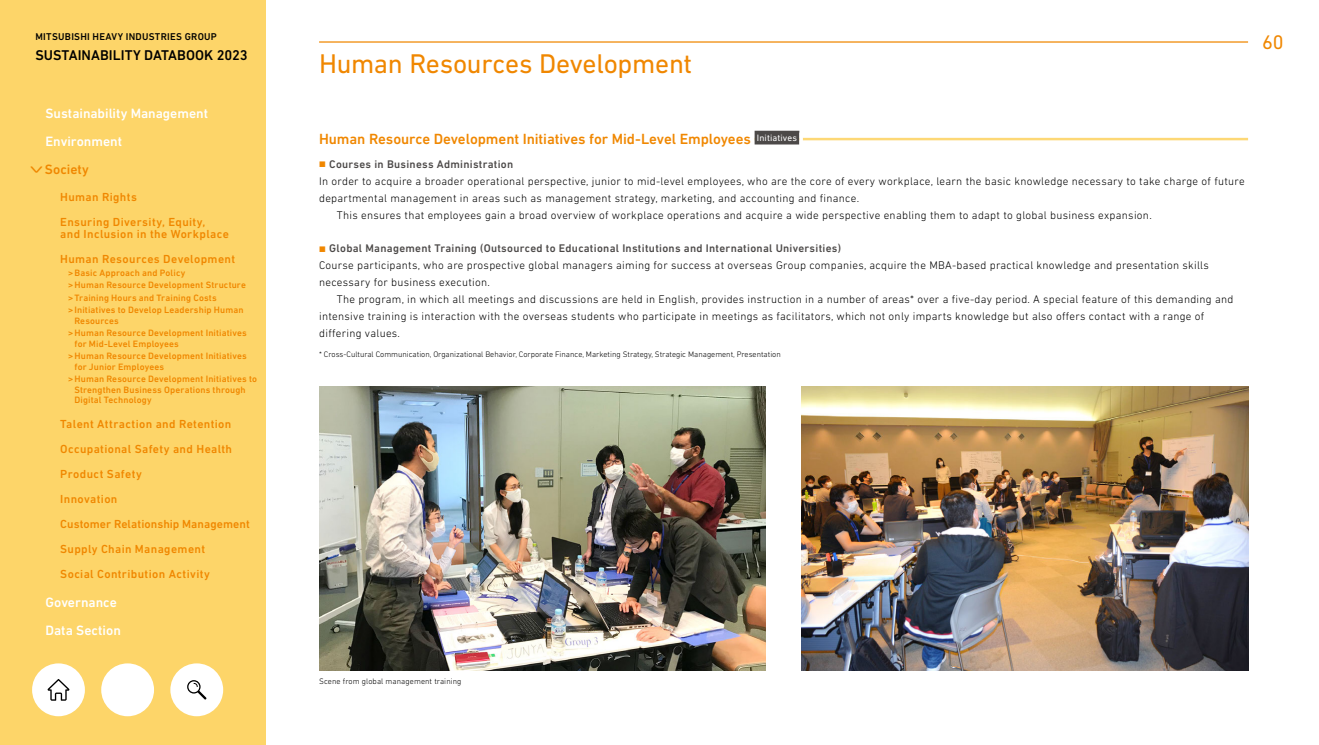
<style>
.page{position:relative;width:1319px;height:745px;background:#fff}
.page>*{position:absolute;margin:0;border:0;box-sizing:border-box;transform-origin:0 0}
.t1{font:27.5px "DIN Next LT Pro";letter-spacing:-.01em;color:#f08700}
.t2{font:20px "DIN Next LT Pro";color:#f08700}
.t3{font:500 15px "DIN Next LT Pro";letter-spacing:-.005em;color:#f08700}
.t4{font:500 14.38px "DIN Next LT Pro";color:#000}
.t5{font:500 13.75px/27.5px "DIN Next LT Pro";color:#fff}
.t6{font:500 13.75px "DIN Next LT Pro";color:#f08700}
.t7{font:500 11.88px/24.9px "DIN Next LT Pro";letter-spacing:.03em;color:#f08700}
.t8{font:300 11.25px/16.9px "DIN Next LT Pro";letter-spacing:.025em;color:#000}
.t9{font:500 11.25px "DIN Next LT Pro";letter-spacing:.025em;color:#4c4948}
.t10{font:500 10px "DIN Next LT Pro";letter-spacing:.025em;color:#000}
.t11{font:500 9.38px/12.4px "DIN Next LT Pro";letter-spacing:.015em;color:#f08700}
.t12{font:300 8.12px "DIN Next LT Pro";color:#000}
.s1{font-family:"Hira Maru Pro W4";font-weight:400}
.s2{font-family:"Hiragino UD Sans F Std W3";font-weight:400;font-size:7.25px;color:#f08700}
.s3{font-weight:500;color:#4c4948}
</style>
<div class="page">
<div style="left:0;top:0;width:266px;height:744px;background:#fdd569"></div>
<div style="left:32px;top:663px;width:53px;height:52px;background:#fff;border-radius:50%"></div>
<div style="left:170px;top:663px;width:53px;height:52px;background:#fff;border-radius:50%"></div>
<div style="left:101px;top:663px;width:53px;height:52px;background:#fff;border-radius:50%"></div>
<svg style="left:48px;top:679px;width:21px;height:21px"></svg>
<svg style="left:187px;top:680px;width:19px;height:19px"></svg>
<hr style="left:319px;top:41px;width:928px;height:2px;background:#f08700">
<hr style="left:319px;top:138px;width:928px;height:2px;background:#fdd876">
<div style="left:319px;top:132px;width:435px;height:13px;background:#fff"></div>
<div style="left:754px;top:131px;width:45px;height:13px;background:#4c4948"></div>
<svg style="left:799px;top:132px;width:3px;height:13px"></svg>
<img style="left:801px;top:386px;width:446px;height:284px">
<img style="left:319px;top:386px;width:446px;height:284px">
<p class="t10" style="left:35px;top:31px;width:183px">MITSUBISHI HEAVY INDUSTRIES GROUP</p>
<p class="t4" style="left:35px;top:47px;width:214px">SUSTAINABILITY DATABOOK 2023</p>
<h1 class="t1" style="left:319px;top:47px;width:374px">Human Resources Development</h1>
<p class="t5" style="left:46px;top:99px;width:164px">Sustainability Management<br>Environment</p>
<p class="t6" style="left:28px;top:161px;width:62px"><span class="s1">&gt;</span>Society</p>
<p class="t7" style="left:60px;top:184px;width:147px">Human Rights<br>Ensuring Diversity, Equity,</p>
<p class="t7" style="left:60px;top:222px;width:176px">and Inclusion in the Workplace<br>Human Resources Development</p>
<p class="t11" style="left:68px;top:266px;width:179px">&gt;Basic Approach and Policy<br>&gt;Human Resource Development Structure &gt;Training Hours and Training Costs &gt;Initiatives to Develop Leadership Human</p>
<p class="t11" style="left:68px;top:314px;width:180px;text-indent:6px">Resources<br>&gt;Human Resource Development Initiatives</p>
<p class="t11" style="left:68px;top:337px;width:180px;text-indent:6px">for Mid-Level Employees<br>&gt;Human Resource Development Initiatives</p>
<p class="t11" style="left:68px;top:360px;width:190px;text-indent:6px">for Junior Employees<br>&gt;Human Resource Development Initiatives to</p>
<p class="t11" style="left:74px;top:384px;width:173px;line-height:10.6px">Strengthen Business Operations through<br>Digital Technology</p>
<p class="t7" style="left:60px;top:411px;width:191px">Talent Attraction and Retention<br>Occupational Safety and Health<br>Product Safety<br>Innovation<br>Customer Relationship Management<br>Supply Chain Management<br>Social Contribution Activity</p>
<p class="t5" style="left:46px;top:588px;width:77px">Governance<br>Data Section</p>
<h3 class="t3" style="left:319px;top:130px;width:479px">Human Resource Development Initiatives for Mid-Level Employees <sup>Initiatives</sup></h3>
<p class="t9" style="left:319px;top:157px;width:196px"><span class="s2">■</span> Courses in Business Administration</p>
<p class="t8" style="left:319px;top:172px;width:927px">In order to acquire a broader operational perspective, junior to mid-level employees, who are the core of every workplace, learn the basic knowledge necessary to take charge of future</p>
<p class="t8" style="left:319px;top:189px;width:541px">departmental management in areas such as management strategy, marketing, and accounting and finance.</p>
<p class="t8" style="left:337px;top:206px;width:816px">This ensures that employees gain a broad overview of workplace operations and acquire a wide perspective enabling them to adapt to global business expansion.</p>
<p class="t8" style="left:319px;top:240px;width:891px"><span class="s2">■</span> <span class="s3">Global Management Training (Outsourced to Educational Institutions and International Universities)<br></span>Course participants, who are prospective global managers aiming for success at overseas Group companies, acquire the MBA-based practical knowledge and presentation skills necessary for business execution.</p>
<p class="t8" style="left:319px;top:290px;width:915px;text-indent:18px">The program, in which all meetings and discussions are held in English, provides instruction in a number of areas* over a five-day period. A special feature of this demanding and intensive training is interaction with the overseas students who participate in meetings as facilitators, which not only imparts knowledge but also offers contact with a range of differing values.</p>
<p class="t12" style="left:319px;top:349px;width:463px">* Cross-Cultural Communication, Organizational Behavior, Corporate Finance, Marketing Strategy, Strategic Management, Presentation</p>
<p class="t12" style="left:319px;top:676px;width:144px">Scene from global management training</p>
<h2 class="t2" style="left:1261px;top:30px;width:23px">60</h2>
</div>
